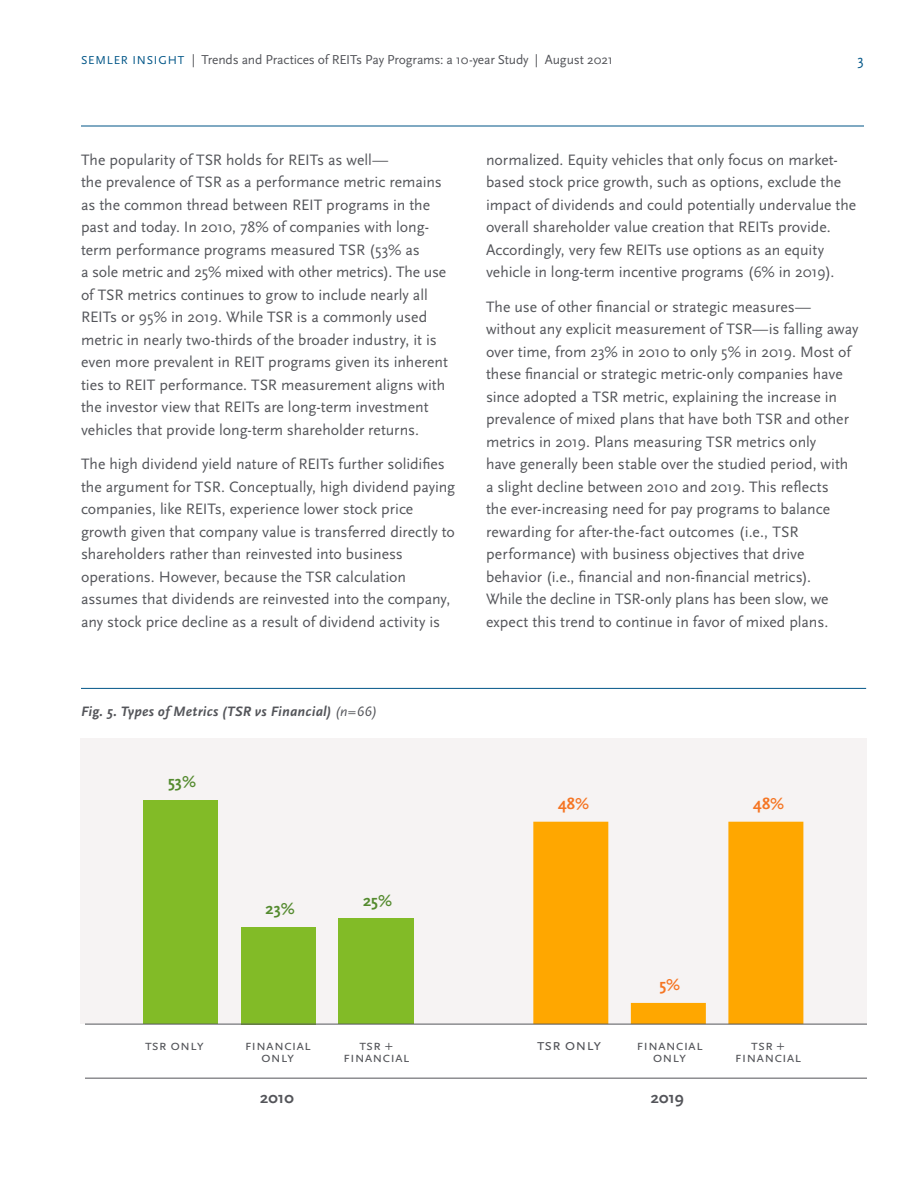
<style>
.page{position:relative;width:918px;height:1188px;background:#fff}
.page>*{position:absolute;margin:0;border:0;box-sizing:border-box;transform-origin:0 0}
.t1{font:700 16.5px "Scala Sans Pro";color:#548a2e}
.t2{font:700 16.5px "Scala Sans Pro";color:#f57523}
.t3{font:700 16.5px "Scala Sans Pro";letter-spacing:.005em;color:#54555a}
.t4{font:16.5px "Scala Sans Pro";color:#54555a}
.text____after_8pt{font:15.75px/22.5px "Scala Sans Pro";color:#54555a}
.t5{font:15px/12px "Scala Sans Pro";color:#54555a;text-align:center}
.t6{font:15px "Scala Sans Pro";color:#005587}
.text____after_8pt-2{font:italic 700 14.25px "Scala Sans Pro";letter-spacing:.015em;color:#54555a}
.running-head{font:13.5px "Scala Sans Pro";letter-spacing:-.015em;color:#54555a}
.s1{font-size:12px;color:#005587}
.s2{font-weight:400}
</style>
<div class="page">
<div style="left:80px;top:739px;width:786px;height:285px;background:#f6f3f3"></div>
<hr style="left:81px;top:126px;width:783px;height:1px;background:#005587">
<div style="left:143px;top:801px;width:75px;height:223px;background:#82bb27"></div>
<div style="left:241px;top:927px;width:75px;height:97px;background:#82bb27"></div>
<div style="left:338px;top:919px;width:75px;height:105px;background:#82bb27"></div>
<svg style="left:533px;top:822px;width:270px;height:202px;fill:#ffa700"></svg>
<hr style="left:85px;top:1024px;width:781px;height:1px;background:#54555a">
<hr style="left:85px;top:1078px;width:781px;height:1px;background:#54555a">
<hr style="left:81px;top:688px;width:785px;height:1px;background:#005587">
<p class="running-head" style="left:81px;top:52px;width:533px"><span class="s1">SEMLER INSIGHT</span> | Trends and Practices of REITs Pay Programs: a 10-year Study | August 2021</p>
<p class="t6" style="left:858px;top:51px;width:8px">3</p>
<p class="text____after_8pt" style="left:81px;top:149px;width:369px">The popularity of TSR holds for REITs as well—<br>the prevalence of TSR as a performance metric remains as the common thread between REIT programs in the past and today. In 2010, 78% of companies with long&shy;term performance programs measured TSR (53% as<br>a sole metric and 25% mixed with other metrics). The use of TSR metrics continues to grow to include nearly all REITs or 95% in 2019. While TSR is a commonly used metric in nearly two-thirds of the broader industry, it is even more prevalent in REIT programs given its inherent ties to REIT performance. TSR measurement aligns with the investor view that REITs are long-term investment vehicles that provide long-term shareholder returns.</p>
<p class="text____after_8pt" style="left:81px;top:453px;width:376px">The high dividend yield nature of REITs further solidifies the argument for TSR. Conceptually, high dividend paying companies, like REITs, experience lower stock price growth given that company value is transferred directly to shareholders rather than reinvested into business operations. However, because the TSR calculation assumes that dividends are reinvested into the company, any stock price decline as a result of dividend activity is</p>
<p class="text____after_8pt-2" style="left:81px;top:703px;width:298px">Fig. 5. Types of Metrics (TSR vs Financial) <span class="s2">(n=66)</span></p>
<p class="t1" style="left:168px;top:772px;width:30px">53%</p>
<p class="text____after_8pt" style="left:486px;top:149px;width:372px">normalized. Equity vehicles that only focus on market&shy;based stock price growth, such as options, exclude the impact of dividends and could potentially undervalue the overall shareholder value creation that REITs provide.<br>Accordingly, very few REITs use options as an equity vehicle in long-term incentive programs (6% in 2019).</p>
<p class="text____after_8pt" style="left:486px;top:296px;width:374px">The use of other financial or strategic measures— without any explicit measurement of TSR—is falling away over time, from 23% in 2010 to only 5% in 2019. Most of these financial or strategic metric-only companies have since adopted a TSR metric, explaining the increase in prevalence of mixed plans that have both TSR and other metrics in 2019. Plans measuring TSR metrics only<br>have generally been stable over the studied period, with a slight decline between 2010 and 2019. This reflects<br>the ever-increasing need for pay programs to balance rewarding for after-the-fact outcomes (i.e., TSR performance) with business objectives that drive behavior (i.e., financial and non-financial metrics).<br>While the decline in TSR-only plans has been slow, we expect this trend to continue in favor of mixed plans.</p>
<p class="t2" style="left:558px;top:794px;width:33px">48%</p>
<p class="t2" style="left:753px;top:794px;width:33px">48%</p>
<p class="t1" style="left:266px;top:899px;width:31px">23%</p>
<p class="t1" style="left:363px;top:890px;width:31px">25%</p>
<p class="t2" style="left:659px;top:975px;width:22px">5%</p>
<p class="t5" style="left:145px;top:1039px;width:60px">tsr only</p>
<p class="t5" style="left:245px;top:1039px;width:68px">financial only</p>
<p class="t5" style="left:343px;top:1039px;width:68px">tsr + financial</p>
<p class="t4" style="left:537px;top:1035px;width:66px">tsr only</p>
<p class="t5" style="left:636px;top:1039px;width:68px">financial only</p>
<p class="t5" style="left:735px;top:1039px;width:68px">tsr + financial</p>
<p class="t3" style="left:260px;top:1088px;width:35px">2010</p>
<p class="t3" style="left:651px;top:1088px;width:35px">2019</p>
</div>
